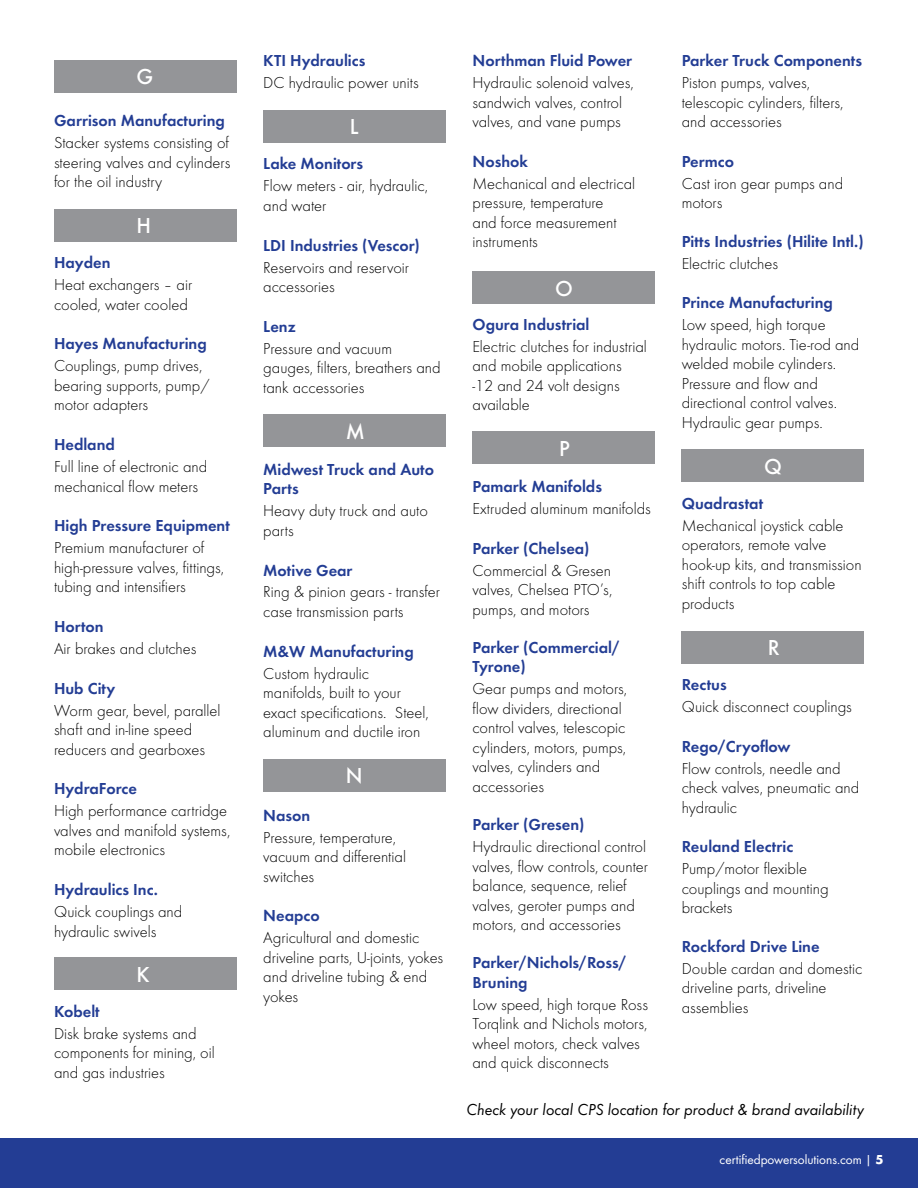
<style>
.page{position:relative;width:918px;height:1188px;background:#fff}
.page>*{position:absolute;margin:0;border:0;box-sizing:border-box;transform-origin:0 0}
.t1{font:500 22.5px "Futura";color:#fff}
.t2{font:300 16.5px/19.5px "Futura";color:#000}
.t3{font:16.5px/19.5px "Futura Dem";color:#233d94}
.t4{font:16.5px "Futura Boo Obl";color:#000}
.t5{font:13.5px "Futura Boo";color:#fff}
.s1{font-family:"Futura";font-weight:700}
</style>
<div class="page">
<div style="left:0;top:1138px;width:918px;height:50px;background:#233d94"></div>
<div style="left:54px;top:60px;width:182px;height:32px;background:#949598"></div>
<div style="left:54px;top:209px;width:182px;height:32px;background:#949598"></div>
<div style="left:54px;top:957px;width:182px;height:33px;background:#949598"></div>
<div style="left:263px;top:110px;width:183px;height:33px;background:#949598"></div>
<div style="left:263px;top:415px;width:183px;height:32px;background:#949598"></div>
<div style="left:263px;top:759px;width:183px;height:33px;background:#949598"></div>
<div style="left:472px;top:272px;width:183px;height:32px;background:#949598"></div>
<div style="left:472px;top:432px;width:183px;height:32px;background:#949598"></div>
<div style="left:682px;top:450px;width:182px;height:32px;background:#949598"></div>
<div style="left:682px;top:631px;width:182px;height:32px;background:#949598"></div>
<h1 class="t1" style="left:137px;top:60px;width:18px">G</h1>
<p class="t3" style="left:54px;top:110px;width:172px">Garrison Manufacturing</p>
<p class="t2" style="left:54px;top:132px;width:178px;text-align:justify">Stacker systems consisting of steering valves and cylinders for the oil industry</p>
<h1 class="t1" style="left:137px;top:209px;width:16px">H</h1>
<p class="t3" style="left:54px;top:252px;width:58px">Hayden</p>
<p class="t2" style="left:54px;top:275px;width:140px">Heat exchangers – air cooled, water cooled</p>
<p class="t3" style="left:54px;top:333px;width:154px">Hayes Manufacturing</p>
<p class="t2" style="left:54px;top:356px;width:157px">Couplings, pump drives, bearing supports, pump/ motor adapters</p>
<p class="t3" style="left:54px;top:434px;width:62px">Hedland</p>
<p class="t2" style="left:54px;top:456px;width:155px">Full line of electronic and mechanical flow meters</p>
<p class="t3" style="left:54px;top:515px;width:177px">High Pressure Equipment</p>
<p class="t2" style="left:54px;top:538px;width:172px">Premium manufacturer of high-pressure valves, fittings, tubing and intensifiers</p>
<p class="t3" style="left:54px;top:616px;width:51px">Horton</p>
<p class="t2" style="left:54px;top:638px;width:144px">Air brakes and clutches</p>
<p class="t3" style="left:54px;top:678px;width:63px">Hub City</p>
<p class="t2" style="left:54px;top:700px;width:168px">Worm gear, bevel, parallel shaft and in-line speed reducers and gearboxes</p>
<p class="t3" style="left:54px;top:778px;width:85px">HydraForce</p>
<p class="t2" style="left:54px;top:801px;width:178px">High performance cartridge valves and manifold systems, mobile electronics</p>
<p class="t3" style="left:54px;top:879px;width:106px">Hydraulics Inc.</p>
<p class="t2" style="left:54px;top:901px;width:130px">Quick couplings and hydraulic swivels</p>
<h1 class="t1" style="left:137px;top:957px;width:15px">K</h1>
<p class="t3" style="left:54px;top:1001px;width:47px">Kobelt</p>
<p class="t2" style="left:54px;top:1023px;width:162px">Disk brake systems and components for mining, oil and gas industries</p>
<p class="t3" style="left:263px;top:50px;width:104px">KTI Hydraulics</p>
<p class="t2" style="left:263px;top:73px;width:157px">DC hydraulic power units</p>
<h1 class="t1" style="left:350px;top:110px;width:10px">L</h1>
<p class="t3" style="left:263px;top:153px;width:101px">Lake Monitors</p>
<p class="t2" style="left:263px;top:176px;width:166px">Flow meters - air, hydraulic, and water</p>
<p class="t3" style="left:263px;top:234px;width:158px">LDI Industries (Vescor)</p>
<p class="t2" style="left:263px;top:257px;width:147px">Reservoirs and reservoir accessories</p>
<p class="t3" style="left:263px;top:316px;width:34px">Lenz</p>
<p class="t2" style="left:263px;top:338px;width:179px">Pressure and vacuum gauges, filters, breathers and tank accessories</p>
<h1 class="t1" style="left:346px;top:415px;width:21px">M</h1>
<p class="t3" style="left:263px;top:459px;width:172px">Midwest Truck and Auto<br>Parts</p>
<p class="t2" style="left:263px;top:501px;width:166px">Heavy duty truck and auto parts</p>
<p class="t3" style="left:263px;top:559px;width:91px">Motive Gear</p>
<p class="t2" style="left:263px;top:582px;width:178px">Ring &amp; pinion gears - transfer case transmission parts</p>
<p class="t3" style="left:263px;top:641px;width:152px">M&amp;W Manufacturing</p>
<p class="t2" style="left:263px;top:663px;width:167px">Custom hydraulic manifolds, built to your exact specifications. Steel, aluminum and ductile iron</p>
<h1 class="t1" style="left:346px;top:759px;width:18px">N</h1>
<p class="t3" style="left:263px;top:805px;width:49px">Nason</p>
<p class="t2" style="left:263px;top:827px;width:144px">Pressure, temperature, vacuum and differential switches</p>
<p class="t3" style="left:263px;top:905px;width:58px">Neapco</p>
<p class="t2" style="left:263px;top:928px;width:182px">Agricultural and domestic driveline parts, U-joints, yokes and driveline tubing &amp; end yokes</p>
<p class="t3" style="left:473px;top:50px;width:161px">Northman Fluid Power</p>
<p class="t2" style="left:473px;top:73px;width:163px">Hydraulic solenoid valves, sandwich valves, control valves, and vane pumps</p>
<p class="t3" style="left:473px;top:151px;width:57px">Noshok</p>
<p class="t2" style="left:473px;top:173px;width:164px">Mechanical and electrical pressure, temperature<br>and force measurement instruments</p>
<h1 class="t1" style="left:555px;top:271px;width:19px">O</h1>
<p class="t3" style="left:472px;top:313px;width:118px">Ogura Industrial</p>
<p class="t2" style="left:472px;top:336px;width:176px">Electric clutches for industrial and mobile applications<br>-12 and 24 volt designs available</p>
<h1 class="t1" style="left:559px;top:431px;width:12px">P</h1>
<p class="t3" style="left:472px;top:476px;width:131px">Pamark Manifolds</p>
<p class="t2" style="left:472px;top:498px;width:180px">Extruded aluminum manifolds</p>
<p class="t3" style="left:472px;top:538px;width:119px">Parker (Chelsea)</p>
<p class="t2" style="left:472px;top:560px;width:141px;text-align:justify">Commercial &amp; Gresen valves, Chelsea PTO’s, pumps, and motors</p>
<p class="t3" style="left:472px;top:637px;width:149px">Parker (Commercial/<br>Tyrone)</p>
<p class="t2" style="left:472px;top:679px;width:156px">Gear pumps and motors, flow dividers, directional control valves, telescopic cylinders, motors, pumps, valves, cylinders and accessories</p>
<p class="t3" style="left:472px;top:814px;width:114px">Parker (Gresen)</p>
<p class="t2" style="left:472px;top:836px;width:177px">Hydraulic directional control valves, flow controls, counter balance, sequence, relief valves, geroter pumps and motors, and accessories</p>
<p class="t3" style="left:472px;top:952px;width:156px">Parker/Nichols/Ross/<br>Bruning</p>
<p class="t2" style="left:472px;top:994px;width:177px">Low speed, high torque Ross<br>Torqlink and Nichols motors, wheel motors, check valves and quick disconnects</p>
<p class="t3" style="left:682px;top:50px;width:182px">Parker Truck Components</p>
<p class="t2" style="left:682px;top:73px;width:163px">Piston pumps, valves, telescopic cylinders, filters, and accessories</p>
<p class="t3" style="left:682px;top:151px;width:54px">Permco</p>
<p class="t2" style="left:682px;top:173px;width:163px">Cast iron gear pumps and motors</p>
<p class="t3" style="left:682px;top:231px;width:183px">Pitts Industries (Hilite Intl.)</p>
<p class="t2" style="left:682px;top:253px;width:98px">Electric clutches</p>
<p class="t3" style="left:682px;top:292px;width:153px">Prince Manufacturing</p>
<p class="t2" style="left:682px;top:315px;width:179px">Low speed, high torque hydraulic motors. Tie-rod and welded mobile cylinders.<br>Pressure and flow and directional control valves.<br>Hydraulic gear pumps.</p>
<h1 class="t1" style="left:764px;top:450px;width:19px">Q</h1>
<p class="t3" style="left:682px;top:493px;width:83px">Quadrastat</p>
<p class="t2" style="left:682px;top:515px;width:181px">Mechanical joystick cable operators, remote valve hook-up kits, and transmission shift controls to top cable products</p>
<h1 class="t1" style="left:768px;top:631px;width:13px">R</h1>
<p class="t3" style="left:682px;top:674px;width:46px">Rectus</p>
<p class="t2" style="left:682px;top:696px;width:172px">Quick disconnect couplings</p>
<p class="t3" style="left:682px;top:736px;width:110px">Rego/Cryoflow</p>
<p class="t2" style="left:682px;top:758px;width:179px">Flow controls, needle and check valves, pneumatic and hydraulic</p>
<p class="t3" style="left:682px;top:836px;width:113px">Reuland Electric</p>
<p class="t2" style="left:682px;top:859px;width:148px">Pump/motor flexible couplings and mounting brackets</p>
<p class="t3" style="left:682px;top:935px;width:139px">Rockford Drive Line</p>
<p class="t2" style="left:682px;top:958px;width:182px">Double cardan and domestic driveline parts, driveline assemblies</p>
<p class="t4" style="left:467px;top:1099px;width:399px">Check your local CPS location for product &amp; brand availability</p>
<p class="t5" style="left:720px;top:1151px;width:165px">certifiedpowersolutions.com | <span class="s1">5</span></p>
</div>
